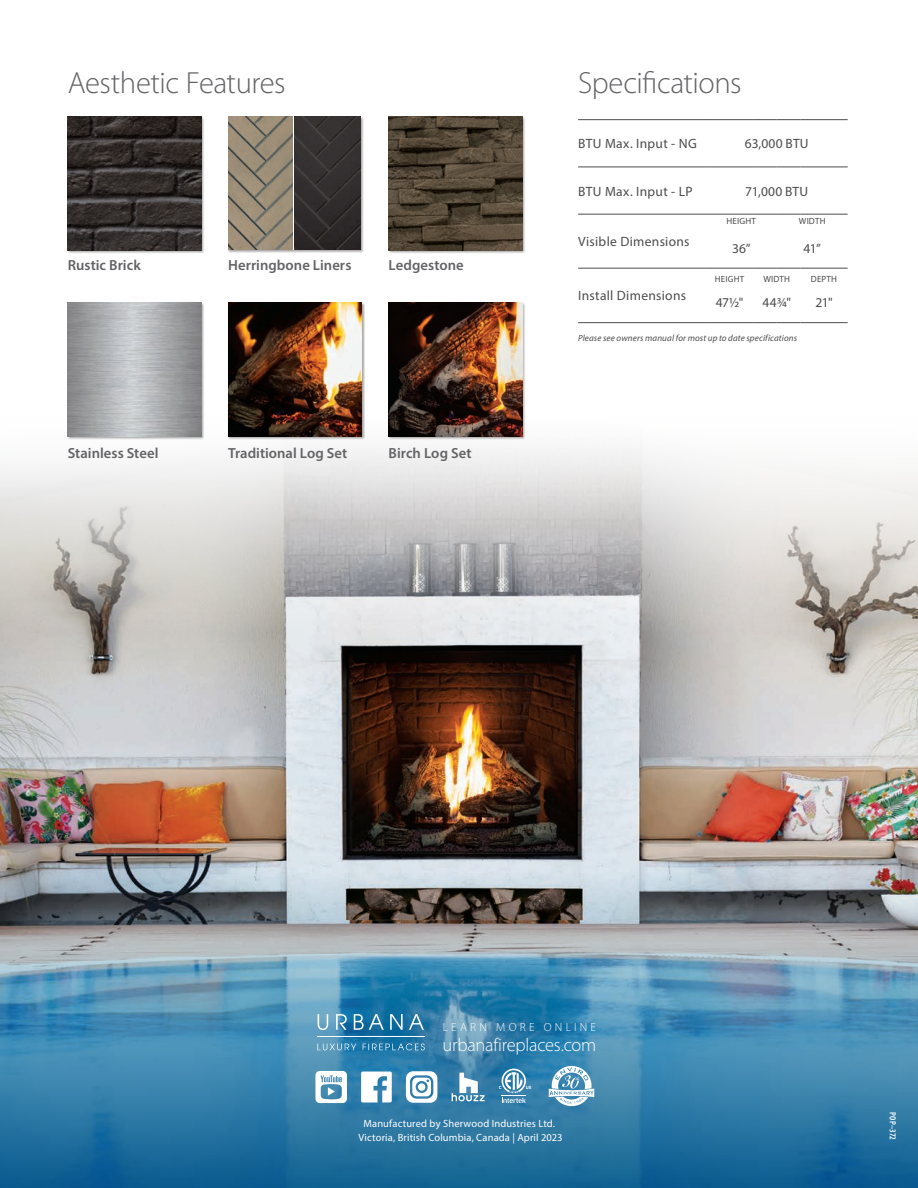
<style>
.page{position:relative;width:918px;height:1188px;background:#fff}
.page>*{position:absolute;margin:0;border:0;box-sizing:border-box;transform-origin:0 0}
.t1{font:300 30.6px "Myriad Pro";letter-spacing:-.015em;color:#636366}
.t2{font:300 18.45px "Myriad Pro";letter-spacing:-.015em;color:#fff}
.t3{font:600 14.7px "Myriad Pro";letter-spacing:.005em;color:#636366}
.t4{font:13.5px "Myriad Pro";letter-spacing:.02em;color:#4b4c4d}
.t5{font:300 11.7px "Myriad Pro";letter-spacing:.275em;color:#fff}
.t6{font:10.5px/14.2px "Myriad Pro";letter-spacing:.01em;color:#fff;text-align:center}
.t7{font:italic 9px "Myriad Pro";letter-spacing:.015em;color:#4b4c4d}
.t8{font:9px "Myriad Pro";letter-spacing:.02em;color:#4b4c4d}
.t9{font:600 condensed 9px "Myriad Pro";letter-spacing:.015em;color:#fff}
</style>
<div class="page">
<img style="left:0;top:213px;width:918px;height:660px">
<svg style="left:0;top:873px;width:918px;height:315px;background:#5187a6"></svg>
<div style="left:67px;top:116px;width:138px;height:138px;background:#231f20;opacity:.4"></div>
<img style="left:68px;top:117px;width:133px;height:133px">
<div style="left:228px;top:116px;width:136px;height:137px;background:#231f20;opacity:.4"></div>
<img style="left:228px;top:117px;width:64px;height:133px">
<img style="left:294px;top:117px;width:67px;height:133px">
<div style="left:388px;top:116px;width:138px;height:138px;background:#231f20;opacity:.4"></div>
<img style="left:389px;top:117px;width:133px;height:133px">
<div style="left:67px;top:302px;width:138px;height:138px;background:#231f20;opacity:.4"></div>
<img style="left:68px;top:303px;width:133px;height:133px">
<div style="left:228px;top:302px;width:137px;height:138px;background:#231f20;opacity:.4"></div>
<img style="left:228px;top:303px;width:134px;height:133px">
<div style="left:388px;top:302px;width:138px;height:138px;background:#231f20;opacity:.4"></div>
<img style="left:389px;top:303px;width:133px;height:133px">
<hr style="left:578px;top:119px;width:128px;height:1px;background:#4b4c4d">
<hr style="left:706px;top:119px;width:47px;height:1px;background:#4b4c4d">
<svg style="left:753px;top:119px;width:47px;height:1px"></svg>
<hr style="left:800px;top:119px;width:48px;height:1px;background:#4b4c4d">
<hr style="left:578px;top:167px;width:128px;height:1px;background:#4b4c4d">
<hr style="left:706px;top:167px;width:47px;height:1px;background:#4b4c4d">
<svg style="left:753px;top:167px;width:47px;height:1px"></svg>
<hr style="left:800px;top:167px;width:48px;height:1px;background:#4b4c4d">
<hr style="left:578px;top:214px;width:128px;height:1px;background:#4b4c4d">
<hr style="left:706px;top:214px;width:47px;height:1px;background:#4b4c4d">
<svg style="left:753px;top:214px;width:47px;height:1px"></svg>
<hr style="left:800px;top:214px;width:48px;height:1px;background:#4b4c4d">
<hr style="left:578px;top:268px;width:128px;height:1px;background:#4b4c4d">
<hr style="left:578px;top:322px;width:128px;height:1px;background:#4b4c4d">
<hr style="left:706px;top:268px;width:47px;height:1px;background:#4b4c4d">
<svg style="left:753px;top:268px;width:47px;height:1px"></svg>
<hr style="left:800px;top:268px;width:48px;height:1px;background:#4b4c4d">
<hr style="left:706px;top:322px;width:47px;height:1px;background:#4b4c4d">
<svg style="left:753px;top:322px;width:47px;height:1px"></svg>
<hr style="left:800px;top:322px;width:48px;height:1px;background:#4b4c4d">
<svg style="left:361px;top:1072px;width:31px;height:30px"></svg>
<svg style="left:499px;top:1069px;width:32px;height:34px"></svg>
<svg style="left:315px;top:1071px;width:32px;height:32px"></svg>
<svg style="left:406px;top:1071px;width:31px;height:32px"></svg>
<svg style="left:452px;top:1073px;width:33px;height:28px"></svg>
<img style="left:549px;top:1066px;width:45px;height:40px">
<svg style="left:317px;top:1044px;width:108px;height:6px"></svg>
<svg style="left:318px;top:1014px;width:106px;height:16px;background:#5597bb"></svg>
<hr style="left:317px;top:1036px;width:107px;height:1px;background:#fff">
<h1 class="t1" style="left:68px;top:65px;width:219px">Aesthetic Features</h1>
<p class="t3" style="left:68px;top:255px;width:75px">Rustic Brick</p>
<p class="t3" style="left:228px;top:255px;width:125px">Herringbone Liners</p>
<p class="t3" style="left:389px;top:255px;width:77px">Ledgestone</p>
<p class="t3" style="left:68px;top:444px;width:92px">Stainless Steel</p>
<p class="t3" style="left:228px;top:444px;width:121px">Traditional Log Set</p>
<p class="t3" style="left:389px;top:444px;width:85px">Birch Log Set</p>
<h1 class="t1" style="left:578px;top:65px;width:165px">Specifications</h1>
<p class="t4" style="left:578px;top:135px;width:120px">BTU Max. Input - NG</p>
<p class="t4" style="left:745px;top:135px;width:65px">63,000 BTU</p>
<p class="t4" style="left:578px;top:183px;width:116px">BTU Max. Input - LP</p>
<p class="t4" style="left:745px;top:183px;width:64px">71,000 BTU</p>
<p class="t4" style="left:578px;top:233px;width:113px">Visible Dimensions</p>
<p class="t8" style="left:727px;top:216px;width:31px">HEIGHT</p>
<p class="t8" style="left:799px;top:216px;width:28px">WIDTH</p>
<p class="t4" style="left:732px;top:240px;width:20px">36”</p>
<p class="t4" style="left:804px;top:240px;width:19px">41”</p>
<p class="t8" style="left:715px;top:274px;width:31px">HEIGHT</p>
<p class="t8" style="left:763px;top:274px;width:28px">WIDTH</p>
<p class="t8" style="left:811px;top:274px;width:28px">DEPTH</p>
<p class="t4" style="left:716px;top:294px;width:29px">47½"</p>
<p class="t4" style="left:762px;top:294px;width:30px">44¾"</p>
<p class="t4" style="left:815px;top:294px;width:19px">21"</p>
<p class="t7" style="left:578px;top:333px;width:220px">Please see owners manual for most up to date specifications</p>
<p class="t4" style="left:578px;top:288px;width:110px">Install Dimensions</p>
<p class="t5" style="left:443px;top:1020px;width:155px">LEARN MORE ONLINE</p>
<h2 class="t2" style="left:443px;top:1034px;width:155px">urbanafireplaces.com</h2>
<p class="t6" style="left:359px;top:1116px;width:206px">Manufactured by Sherwood Industries Ltd.<br>Victoria, British Columbia, Canada | April 2023</p>
<p class="t9" style="left:898px;top:1112px;width:29px;rotate:90deg">POP–372</p>
</div>
